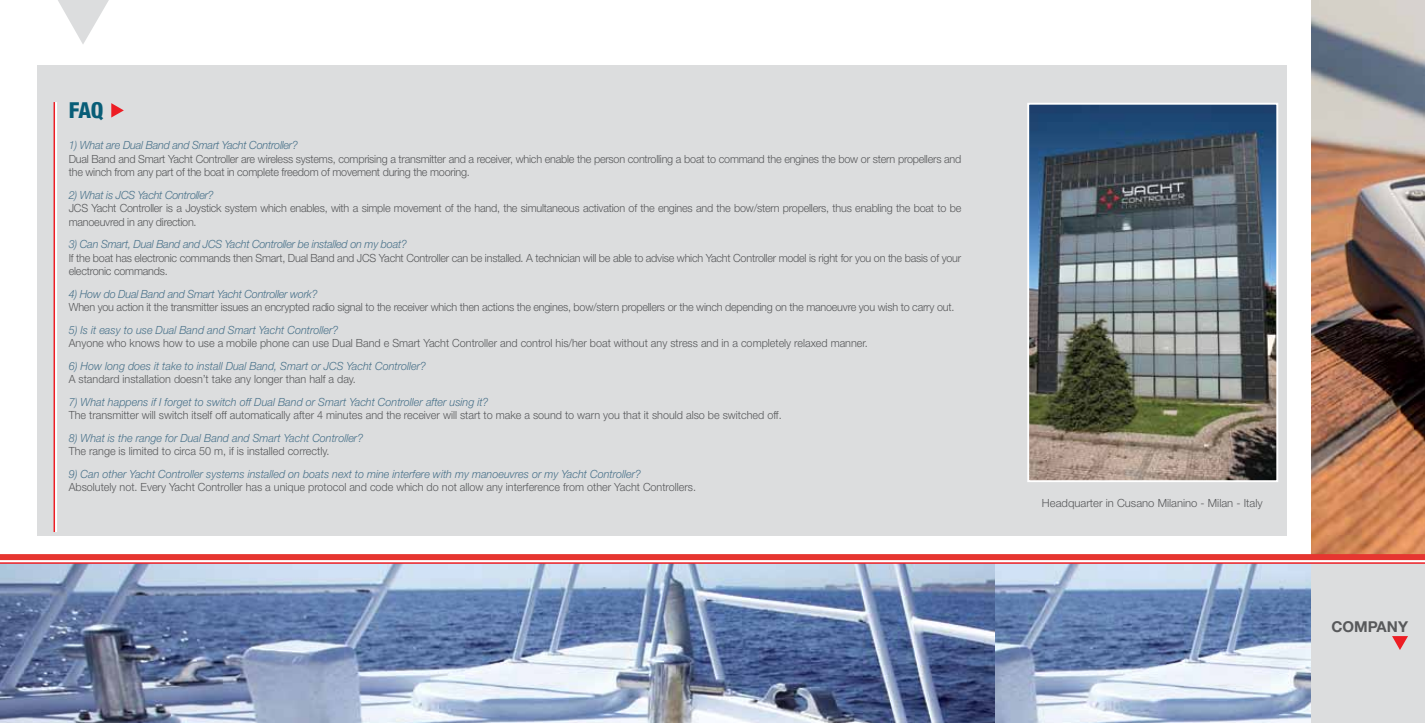
<style>
.page{position:relative;width:1425px;height:723px;background:#fff}
.page>*{position:absolute;margin:0;border:0;box-sizing:border-box;transform-origin:0 0}
.t1{font:800 condensed 22.05px "Helvetica Neue LT Std";color:#085d77}
.t2{font:700 15px "Helvetica Neue LT Std";color:#58595b}
.t3{font:300 11.25px/13.5px "Helvetica Neue LT Std";letter-spacing:-.02em;color:#58595b;scale:.96 1}
.t4{font:300 11.25px "Helvetica Neue LT Std";color:#58595b;scale:.96 1}
.t5{font:italic 300 11.25px "Helvetica Neue LT Std";color:#487189;scale:.96 1}
.t6{font:italic 300 11.25px "Helvetica Neue LT Std";letter-spacing:-.02em;color:#487189;scale:.96 1}
.t7{font:300 11.25px "Helvetica Neue LT Std";color:#58595b}
</style>
<div class="page">
<img style="left:0;top:564px;width:1311px;height:159px">
<div style="left:37px;top:65px;width:1249px;height:471px;background:#dcddde"></div>
<div style="left:1311px;top:564px;width:113px;height:159px;background:#dcddde"></div>
<img style="left:1311px;top:0;width:113px;height:554px">
<hr style="left:0;top:562px;width:1424px;height:2px;background:#ed1d24">
<div style="left:0;top:554px;width:1424px;height:6px;background:#e63530"></div>
<img style="left:1030px;top:106px;width:245px;height:373px">
<div style="left:1027px;top:103px;width:251px;height:379px;border:2px solid #fff"></div>
<svg style="left:111px;top:103px;width:13px;height:15px"></svg>
<hr style="left:54px;top:102px;width:3px;height:430px;background:#fff">
<hr style="left:54px;top:102px;width:1px;height:430px;background:#ed1d24">
<svg style="left:1392px;top:636px;width:15px;height:14px"></svg>
<svg style="left:58px;top:0;width:51px;height:44px"></svg>
<h1 class="t1" style="left:69px;top:96px;width:36px">FAQ</h1>
<p class="t6" style="left:69px;top:139px;width:240px">1) What are Dual Band and Smart Yacht Controller?</p>
<p class="t3" style="left:69px;top:152px;width:931px">Dual Band and Smart Yacht Controller are wireless systems, comprising a transmitter and a receiver, which enable the person controlling a boat to command the engines the bow or stern propellers and the winch from any part of the boat in complete freedom of movement during the mooring.</p>
<p class="t6" style="left:69px;top:188px;width:152px">2) What is JCS Yacht Controller?</p>
<p class="t3" style="left:69px;top:201px;width:931px">JCS Yacht Controller is a Joystick system which enables, with a simple movement of the hand, the simultaneous activation of the engines and the bow/stern propellers, thus enabling the boat to be manoeuvred in any direction.</p>
<p class="t6" style="left:69px;top:238px;width:354px">3) Can Smart, Dual Band and JCS Yacht Controller be installed on my boat?</p>
<p class="t3" style="left:69px;top:251px;width:931px">If the boat has electronic commands then Smart, Dual Band and JCS Yacht Controller can be installed. A technician will be able to advise which Yacht Controller model is right for you on the basis of your electronic commands.</p>
<p class="t6" style="left:69px;top:287px;width:261px">4) How do Dual Band and Smart Yacht Controller work?</p>
<p class="t3" style="left:69px;top:300px;width:924px">When you action it the transmitter issues an encrypted radio signal to the receiver which then actions the engines, bow/stern propellers or the winch depending on the manoeuvre you wish to carry out.</p>
<p class="t5" style="left:69px;top:323px;width:282px">5) Is it easy to use Dual Band and Smart Yacht Controller?</p>
<p class="t4" style="left:69px;top:336px;width:834px">Anyone who knows how to use a mobile phone can use Dual Band e Smart Yacht Controller and control his/her boat without any stress and in a completely relaxed manner.</p>
<p class="t5" style="left:69px;top:359px;width:373px">6) How long does it take to install Dual Band, Smart or JCS Yacht Controller?</p>
<p class="t4" style="left:69px;top:372px;width:301px">A standard installation doesn’t take any longer than half a day.</p>
<p class="t5" style="left:69px;top:395px;width:438px">7) What happens if I forget to switch off Dual Band or Smart Yacht Controller after using it?</p>
<p class="t4" style="left:69px;top:408px;width:744px">The transmitter will switch itself off automatically after 4 minutes and the receiver will start to make a sound to warn you that it should also be switched off.</p>
<p class="t5" style="left:69px;top:431px;width:308px">8) What is the range for Dual Band and Smart Yacht Controller?</p>
<p class="t4" style="left:69px;top:444px;width:273px">The range is limited to circa 50 m, if is installed correctly.</p>
<p class="t5" style="left:69px;top:467px;width:597px">9) Can other Yacht Controller systems installed on boats next to mine interfere with my manoeuvres or my Yacht Controller?</p>
<p class="t4" style="left:69px;top:480px;width:655px">Absolutely not. Every Yacht Controller has a unique protocol and code which do not allow any interference from other Yacht Controllers.</p>
<p class="t7" style="left:1042px;top:496px;width:222px">Headquarter in Cusano Milanino - Milan - Italy</p>
<h2 class="t2" style="left:1331px;top:617px;width:78px">COMPANY</h2>
</div>
